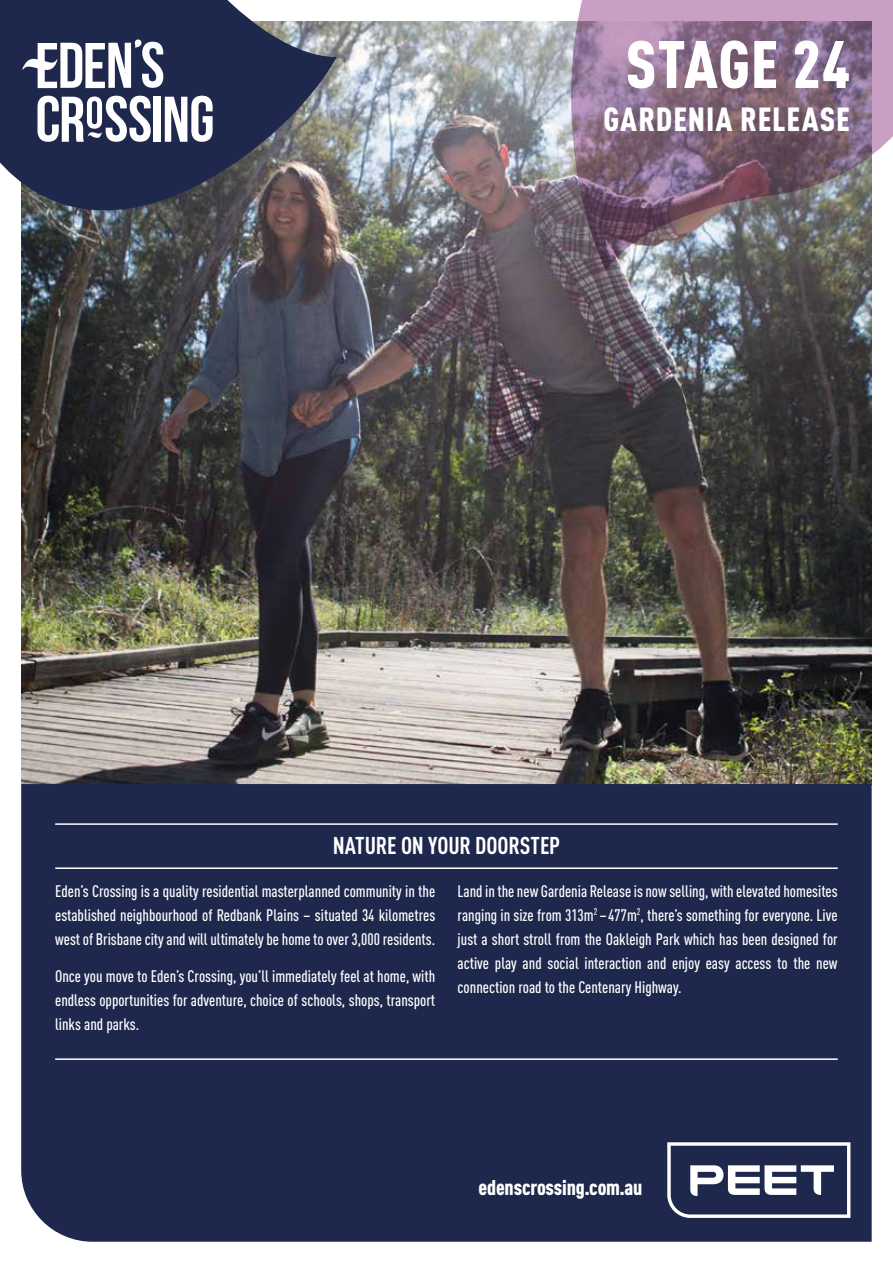
<style>
.page{position:relative;width:893px;height:1263px;background:#fff}
.page>*{position:absolute;margin:0;border:0;box-sizing:border-box;transform-origin:0 0}
.t1{font:900 condensed 66px "DINOT";letter-spacing:.01em;color:#fff}
.t2{font:900 condensed 33px "DINOT";letter-spacing:.03em;color:#fff}
.t3{font:700 condensed 24px "DINOT";letter-spacing:-.005em;color:#fff}
.t4{font:900 condensed 21px "DINOT";letter-spacing:-.01em;color:#fff}
.t5{font:500 condensed 16.5px/24px "DINOT";color:#fff;text-align:justify}
</style>
<div class="page">
<img style="left:22px;top:21px;width:850px;height:763px">
<div style="left:21px;top:784px;width:851px;height:458px;background:#1e274c"></div>
<hr style="left:55px;top:823px;width:783px;height:2px;background:#fff">
<hr style="left:55px;top:867px;width:783px;height:2px;background:#fff">
<hr style="left:55px;top:1058px;width:783px;height:2px;background:#fff">
<svg style="left:667px;top:1142px;width:183px;height:76px"></svg>
<svg style="left:0;top:0;width:337px;height:210px;background:#40465f"></svg>
<svg style="left:22px;top:39px;width:141px;height:49px"></svg>
<div style="left:154px;top:97px;width:7px;height:45px;background:#fff"></div>
<svg style="left:165px;top:96px;width:48px;height:46px"></svg>
<svg style="left:38px;top:96px;width:113px;height:46px"></svg>
<img style="left:566px;top:0;width:327px;height:271px">
<h1 class="t1" style="left:626px;top:14px;width:226px">STAGE 24</h1>
<h2 class="t2" style="left:604px;top:94px;width:248px">GARDENIA RELEASE</h2>
<h3 class="t3" style="left:333px;top:828px;width:229px">NATURE ON YOUR DOORSTEP</h3>
<p class="t5" style="left:55px;top:878px;width:382px">Eden’s Crossing is a quality residential masterplanned community in the established neighbourhood of Redbank Plains – situated 34 kilometres west of Brisbane city and will ultimately be home to over 3,000 residents.</p>
<p class="t5" style="left:55px;top:963px;width:382px">Once you move to Eden’s Crossing, you’ll immediately feel at home, with endless opportunities for adventure, choice of schools, shops, transport links and parks.</p>
<p class="t5" style="left:458px;top:878px;width:382px">Land in the new Gardenia Release is now selling, with elevated homesites ranging in size from 313m<sup>2</sup> – 477m<sup>2</sup>, there’s something for everyone. Live just a short stroll from the Oakleigh Park which has been designed for active play and social interaction and enjoy easy access to the new connection road to the Centenary Highway.</p>
<p class="t4" style="left:479px;top:1171px;width:165px">edenscrossing.com.au</p>
</div>
